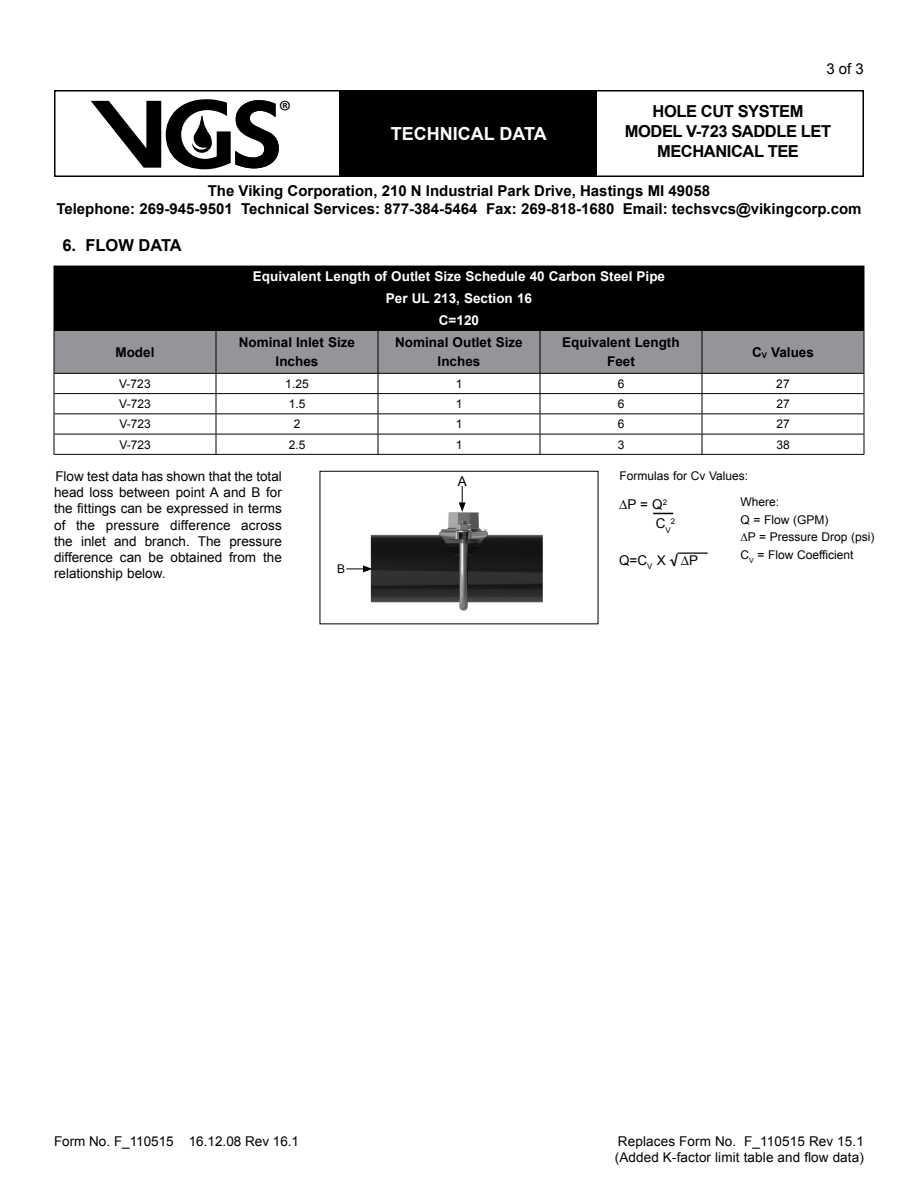
<style>
.page{position:relative;width:918px;height:1188px;background:#fff}
.page>*{position:absolute;margin:0;border:0;box-sizing:border-box;transform-origin:0 0}
.t1{font:29.7px "Myriad Pro";color:#000}
.t2{font:700 18px "Arial";color:#fff}
.t3{font:700 16.5px/19.8px "Arial";letter-spacing:-.025em;color:#000;text-align:center}
.t4{font:700 16.5px "Arial";color:#000}
.t5{font:700 15px/18px "Arial";color:#000;text-align:center}
.t6{font:15px "Arial";color:#000}
.t7{font:13.5px/16.2px "Arial";color:#000;text-align:justify}
.t8{font:700 13.5px/18.9px "Arial";color:#000;text-align:center}
.t9{font:700 13.5px/21.8px "Arial";color:#fff;text-align:center}
.t10{font:12px/17.7px "Arial";color:#000}
.t11{font:7.8px "Arial";color:#000}
.s1{font-family:"Times New Roman"}
.s2{font-family:"Myriad Pro";font-weight:700}
</style>
<div class="page">
<div style="left:54px;top:90px;width:810px;height:87px;border:2px solid #000"></div>
<div style="left:340px;top:91px;width:257px;height:85px;background:#000"></div>
<svg style="left:91px;top:99px;width:188px;height:70px"></svg>
<div style="left:54px;top:266px;width:810px;height:64px;background:#000"></div>
<hr style="left:864px;top:266px;width:1px;height:64px;background:#000">
<svg style="left:54px;top:330px;width:811px;height:124px"></svg>
<hr style="left:378px;top:454px;width:162px;height:1px;background:#000">
<hr style="left:540px;top:454px;width:162px;height:1px;background:#000">
<hr style="left:702px;top:454px;width:162px;height:1px;background:#000">
<hr style="left:54px;top:393px;width:162px;height:1px;background:#000">
<hr style="left:216px;top:393px;width:162px;height:1px;background:#000">
<hr style="left:54px;top:413px;width:162px;height:1px;background:#000">
<hr style="left:216px;top:413px;width:162px;height:1px;background:#000">
<hr style="left:54px;top:434px;width:162px;height:1px;background:#000">
<hr style="left:216px;top:434px;width:162px;height:1px;background:#000">
<hr style="left:54px;top:454px;width:162px;height:1px;background:#000">
<hr style="left:216px;top:454px;width:162px;height:1px;background:#000">
<svg style="left:653px;top:513px;width:20px;height:1px"></svg>
<img style="left:370px;top:502px;width:173px;height:109px">
<svg style="left:459px;top:486px;width:7px;height:26px"></svg>
<svg style="left:346px;top:565px;width:27px;height:7px"></svg>
<h1 class="t1" style="left:279px;top:93px;width:14px">®</h1>
<h2 class="t2" style="left:391px;top:121px;width:13px">TECHNICAL</h2>
<h2 class="t2" style="left:499px;top:121px;width:13px">DATA</h2>
<p class="t6" style="left:826px;top:59px;width:39px">3 of 3</p>
<p class="t3" style="left:625px;top:102px;width:208px">hole cut system<br>Model V-723 saddle Let<br>Mechanical tee</p>
<p class="t5" style="left:56px;top:182px;width:807px">The Viking Corporation, 210 N Industrial Park Drive, Hastings MI 49058<br>Telephone: 269-945-9501 Technical Services: 877-384-5464 Fax: 269-818-1680 Email: techsvcs@vikingcorp.com</p>
<p class="t4" style="left:62px;top:235px;width:121px">6. Flow data</p>
<p class="t9" style="left:253px;top:266px;width:414px">Equivalent Length of Outlet Size Schedule 40 Carbon Steel Pipe<br>Per UL 213, Section 16<br>C=120</p>
<p class="t8" style="left:115px;top:343px;width:41px">Model</p>
<p class="t8" style="left:239px;top:334px;width:118px">Nominal Inlet Size<br>Inches</p>
<p class="t8" style="left:395px;top:334px;width:129px">Nominal Outlet Size<br>Inches</p>
<p class="t8" style="left:562px;top:334px;width:119px">Equivalent Length<br>Feet</p>
<p class="t8" style="left:752px;top:343px;width:63px">C<sub>V</sub> Values</p>
<p class="t10" style="left:119px;top:375px;width:33px">V-723</p>
<p class="t10" style="left:285px;top:375px;width:25px">1.25</p>
<p class="t10" style="left:456px;top:375px;width:8px">1</p>
<p class="t10" style="left:618px;top:375px;width:8px">6</p>
<p class="t10" style="left:776px;top:375px;width:15px">27</p>
<p class="t10" style="left:119px;top:395px;width:33px">V-723</p>
<p class="t10" style="left:289px;top:395px;width:18px">1.5</p>
<p class="t10" style="left:456px;top:395px;width:8px">1</p>
<p class="t10" style="left:618px;top:395px;width:8px">6</p>
<p class="t10" style="left:776px;top:395px;width:15px">27</p>
<p class="t10" style="left:119px;top:415px;width:33px">V-723</p>
<p class="t10" style="left:294px;top:415px;width:8px">2</p>
<p class="t10" style="left:456px;top:415px;width:8px">1</p>
<p class="t10" style="left:618px;top:415px;width:8px">6</p>
<p class="t10" style="left:776px;top:415px;width:15px">27</p>
<p class="t10" style="left:119px;top:436px;width:33px">V-723</p>
<p class="t10" style="left:289px;top:436px;width:18px">2.5</p>
<p class="t10" style="left:456px;top:436px;width:8px">1</p>
<p class="t10" style="left:618px;top:436px;width:8px">3</p>
<p class="t10" style="left:776px;top:436px;width:15px">38</p>
<p class="t7" style="left:54px;top:468px;width:229px">Flow test data has shown that the total head loss between point A and B for the fittings can be expressed in terms of the pressure difference across the inlet and branch. The pressure difference can be obtained from the relationship below.</p>
<p class="t10" style="left:740px;top:463px;width:40px;line-height:26px;text-indent:-121px">Formulas for Cv Values:<br>Where:</p>
<p class="t7" style="left:458px;top:473px;width:11px">A</p>
<p class="t7" style="left:619px;top:496px;width:50px">∆P = Q<sup>2</sup></p>
<p class="t10" style="left:740px;top:511px;width:136px">Q = Flow (GPM)<br><span class="s1">∆</span>P = Pressure Drop (psi)<br>C<sub>V</sub> = Flow Coefficient</p>
<p class="t7" style="left:656px;top:515px;width:17px">C<sub>V</sub></p>
<p class="t11" style="left:671px;top:516px;width:6px">2</p>
<p class="t6" style="left:678px;top:542px;width:31px">——</p>
<p class="t7" style="left:619px;top:552px;width:80px">Q=C<sub>V</sub> X <span class="s2">√</span> ∆P</p>
<p class="t10" style="left:337px;top:560px;width:10px">B</p>
<p class="t7" style="left:54px;top:1134px;width:247px">Form No. F_110515 16.12.08 Rev 16.1</p>
<p class="t7" style="left:615px;top:1133px;width:251px">Replaces Form No. F_110515 Rev 15.1 (Added K-factor limit table and flow data)</p>
</div>
